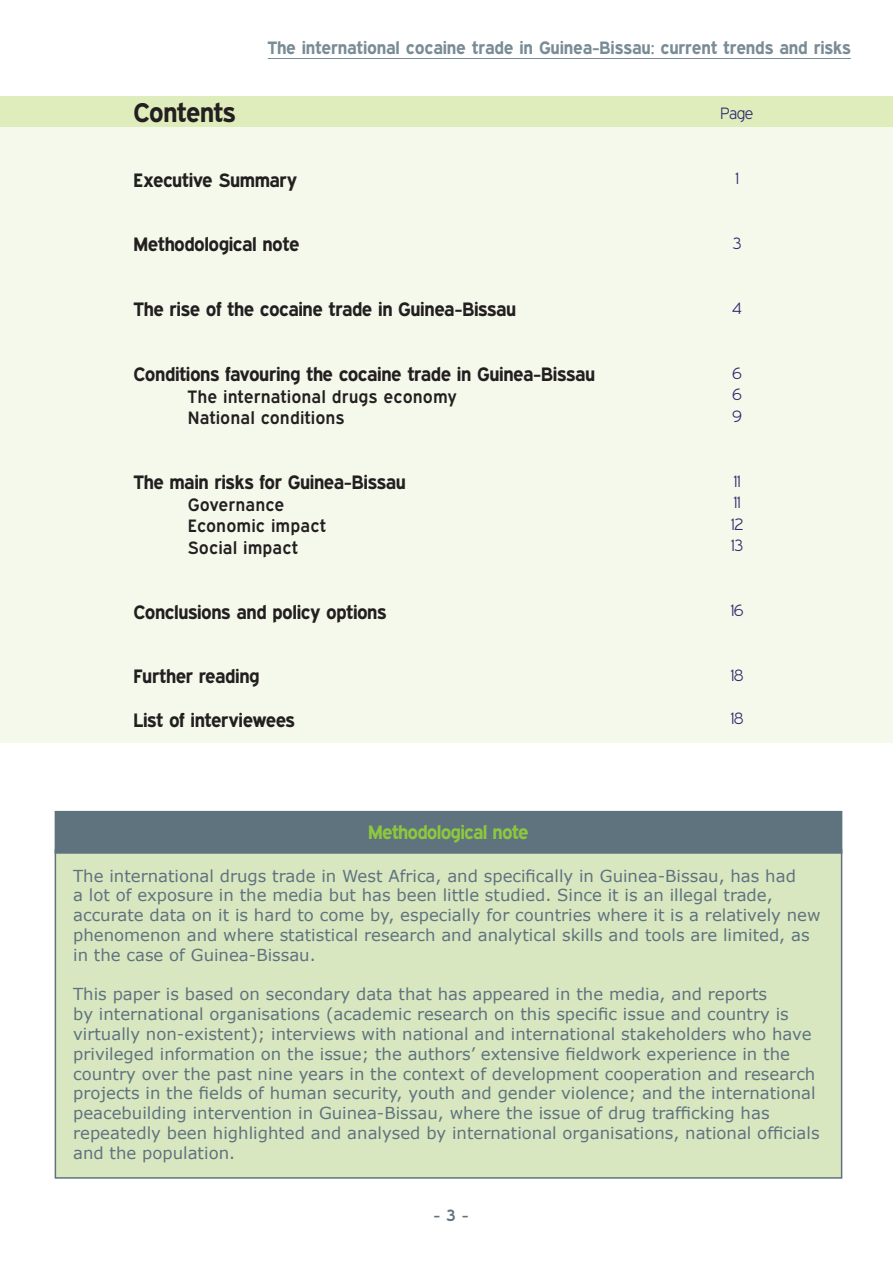
<style>
.page{position:relative;width:893px;height:1263px;background:#fff}
.page>*{position:absolute;margin:0;border:0;box-sizing:border-box;transform-origin:0 0}
.t1{font:700 27px "Expressway Rg";color:#231f20}
.t2{font:700 19.5px "Expressway Rg";letter-spacing:.005em;color:#231f20}
.t3{font:700 19.5px "Expressway Rg";letter-spacing:-.01em;color:#8dc73f}
.t4{font:18px/21.6px "Expressway Sb";color:#231f20}
.t5{font:700 18px "Expressway Rg";letter-spacing:.02em;color:#798c96}
.t6{font:16.5px/19.8px "Verdana";color:#5f737e}
.t7{font:16.5px/21.6px "Expressway Lt";letter-spacing:.015em;color:#2d2a6d;text-align:justify}
.t8{font:16.5px "Expressway Sb";color:#5f737e}
</style>
<div class="page">
<hr style="left:268px;top:58px;width:583px;height:1px;background:#798c96">
<div style="left:55px;top:850px;width:787px;height:328px;background:#d9e7c1"></div>
<div style="left:55px;top:812px;width:787px;height:41px;background:#5f737e"></div>
<div style="left:55px;top:811px;width:787px;height:43px;border:2px solid #5f737e"></div>
<div style="left:0;top:96px;width:893px;height:32px;background:#dfecbc"></div>
<div style="left:0;top:128px;width:893px;height:615px;background:#f5f9eb"></div>
<h1 class="t1" style="left:134px;top:97px;width:103px">Contents</h1>
<p class="t5" style="left:268px;top:37px;width:585px">The international cocaine trade in Guinea-Bissau: current trends and risks</p>
<p class="t7" style="left:721px;top:103px;width:34px">Page</p>
<p class="t2" style="left:134px;top:169px;width:165px">Executive Summary</p>
<p class="t7" style="left:735px;top:167px;width:5px">1</p>
<p class="t2" style="left:134px;top:233px;width:167px">Methodological note</p>
<p class="t7" style="left:733px;top:232px;width:10px">3</p>
<p class="t2" style="left:134px;top:298px;width:384px">The rise of the cocaine trade in Guinea-Bissau</p>
<p class="t7" style="left:732px;top:297px;width:11px">4</p>
<p class="t2" style="left:134px;top:363px;width:462px">Conditions favouring the cocaine trade in Guinea-Bissau</p>
<p class="t4" style="left:188px;top:385px;width:270px">The international drugs economy<br>National conditions</p>
<p class="t7" style="left:732px;top:362px;width:11px">6<br>6<br>9</p>
<p class="t2" style="left:134px;top:471px;width:273px">The main risks for Guinea-Bissau</p>
<p class="t4" style="left:188px;top:493px;width:140px">Governance<br>Economic impact<br>Social impact</p>
<p class="t7" style="left:731px;top:470px;width:13px;text-align:left">11<br>11<br>12<br>13</p>
<p class="t2" style="left:134px;top:601px;width:254px">Conclusions and policy options</p>
<p class="t7" style="left:731px;top:599px;width:14px">16</p>
<p class="t2" style="left:134px;top:665px;width:127px">Further reading</p>
<p class="t2" style="left:134px;top:709px;width:162px">List of interviewees</p>
<p class="t7" style="left:731px;top:664px;width:14px">18</p>
<p class="t7" style="left:731px;top:707px;width:14px">18</p>
<p class="t3" style="left:368px;top:821px;width:162px">Methodological note</p>
<p class="t6" style="left:73px;top:866px;width:749px">The international drugs trade in West Africa, and specifically in Guinea-Bissau, has had<br>a lot of exposure in the media but has been little studied. Since it is an illegal trade, accurate data on it is hard to come by, especially for countries where it is a relatively new phenomenon and where statistical research and analytical skills and tools are limited, as in the case of Guinea-Bissau.</p>
<p class="t6" style="left:73px;top:985px;width:748px">This paper is based on secondary data that has appeared in the media, and reports<br>by international organisations (academic research on this specific issue and country is virtually non-existent); interviews with national and international stakeholders who have privileged information on the issue; the authors’ extensive fieldwork experience in the country over the past nine years in the context of development cooperation and research projects in the fields of human security, youth and gender violence; and the international peacebuilding intervention in Guinea-Bissau, where the issue of drug trafficking has repeatedly been highlighted and analysed by international organisations, national officials and the population.</p>
<p class="t8" style="left:433px;top:1205px;width:37px">- 3 -</p>
</div>
